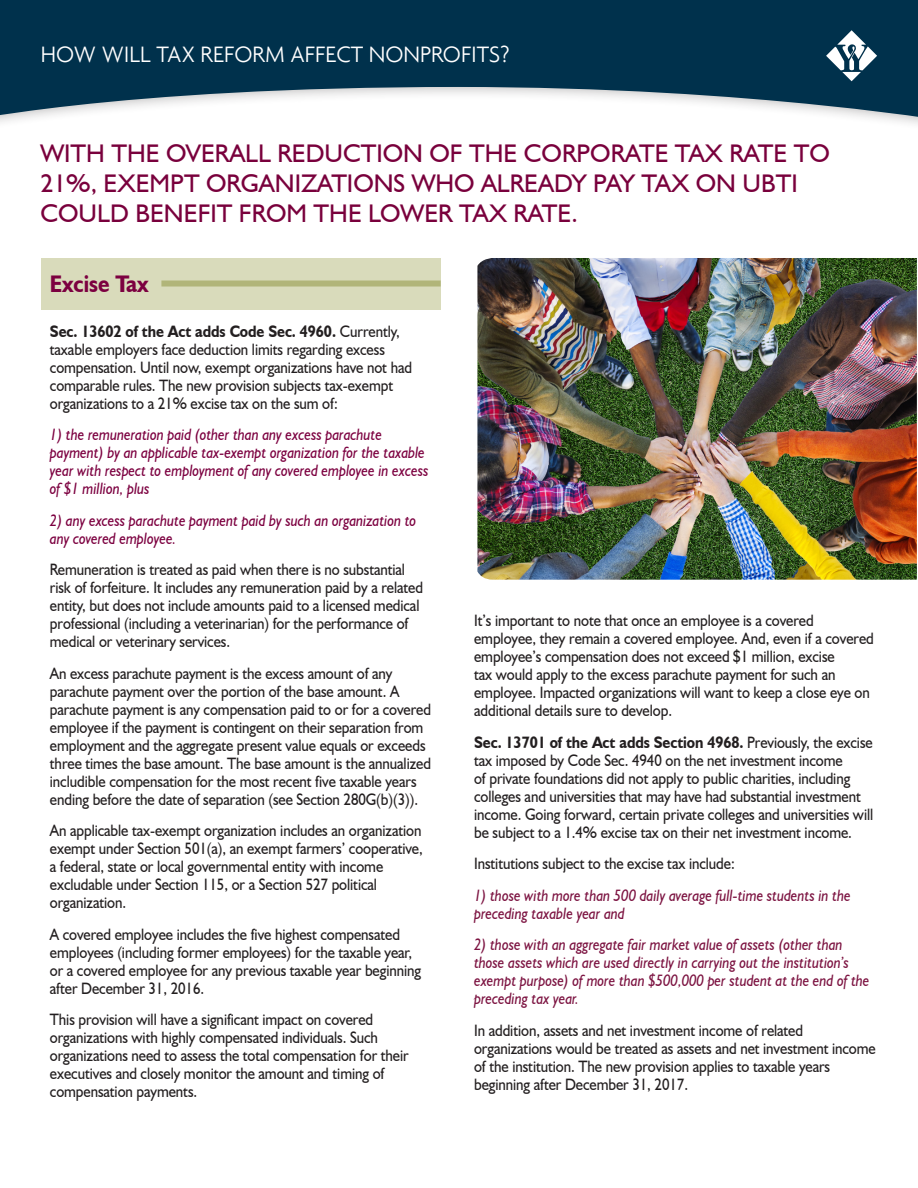
<style>
.page{position:relative;width:918px;height:1188px;background:#fff}
.page>*{position:absolute;margin:0;border:0;box-sizing:border-box;transform-origin:0 0}
.t1{font:25.5px/30px "Humanist 521 BT";color:#79003c}
.t2{font:300 24px "Agenda";color:#fff}
.t3{font:700 24px "Humanist 521 BT";color:#7c0040;scale:.9 1}
.t4{font:16.5px/18px "Humanist 521 BT";letter-spacing:-.005em;color:#231f20;scale:.9 1}
.t5{font:italic 16.5px/18px "Humanist 521 BT";letter-spacing:-.005em;color:#7c1341;scale:.9 1}
.t6{font:italic 16.5px/18px "Humanist 521 BT";letter-spacing:-.005em;color:#7c0040;scale:.9 1}
.s1{font-weight:700}
</style>
<div class="page">
<svg style="left:0;top:0;width:918px;height:124px;fill:#00314c"></svg>
<div style="left:41px;top:258px;width:400px;height:51px;background:#d9dbbb"></div>
<div style="left:161px;top:281px;width:280px;height:6px;background:#b1b579"></div>
<svg style="left:826px;top:30px;width:51px;height:51px"></svg>
<img style="left:477px;top:258px;width:440px;height:322px">
<p class="t2" style="left:41px;top:41px;width:470px">HOW WILL TAX REFORM AFFECT NONPROFITS?</p>
<p class="t1" style="left:40px;top:138px;width:791px">WITH THE OVERALL REDUCTION OF THE CORPORATE TAX RATE TO<br>21%, EXEMPT ORGANIZATIONS WHO ALREADY PAY TAX ON UBTI<br>COULD BENEFIT FROM THE LOWER TAX RATE.</p>
<p class="t3" style="left:50px;top:269px;width:111px">Excise Tax</p>
<p class="t4" style="left:50px;top:322px;width:404px"><span class="s1">Sec. 13602 of the Act adds Code Sec. 4960.</span> Currently, taxable employers face deduction limits regarding excess compensation. Until now, exempt organizations have not had comparable rules. The new provision subjects tax-exempt organizations to a 21% excise tax on the sum of:</p>
<p class="t6" style="left:50px;top:426px;width:422px">1) the remuneration paid (other than any excess parachute payment) by an applicable tax-exempt organization for the taxable year with respect to employment of any covered employee in excess of $1 million, plus</p>
<p class="t6" style="left:50px;top:511px;width:409px">2) any excess parachute payment paid by such an organization to any covered employee.</p>
<p class="t4" style="left:50px;top:561px;width:416px">Remuneration is treated as paid when there is no substantial risk of forfeiture. It includes any remuneration paid by a related entity, but does not include amounts paid to a licensed medical professional (including a veterinarian) for the performance of medical or veterinary services.</p>
<p class="t4" style="left:50px;top:664px;width:425px">An excess parachute payment is the excess amount of any parachute payment over the portion of the base amount. A parachute payment is any compensation paid to or for a covered employee if the payment is contingent on their separation from employment and the aggregate present value equals or exceeds three times the base amount. The base amount is the annualized includible compensation for the most recent five taxable years ending before the date of separation (see Section 280G(b)(3)).</p>
<p class="t4" style="left:50px;top:822px;width:416px">An applicable tax-exempt organization includes an organization exempt under Section 501(a), an exempt farmers’ cooperative, a federal, state or local governmental entity with income excludable under Section 115, or a Section 527 political organization.</p>
<p class="t4" style="left:50px;top:925px;width:414px">A covered employee includes the five highest compensated employees (including former employees) for the taxable year, or a covered employee for any previous taxable year beginning after December 31, 2016.</p>
<p class="t4" style="left:50px;top:1011px;width:400px">This provision will have a significant impact on covered organizations with highly compensated individuals. Such organizations need to assess the total compensation for their executives and closely monitor the amount and timing of compensation payments.</p>
<p class="t4" style="left:474px;top:611px;width:446px">It’s important to note that once an employee is a covered employee, they remain a covered employee. And, even if a covered employee’s compensation does not exceed $1 million, excise<br>tax would apply to the excess parachute payment for such an employee. Impacted organizations will want to keep a close eye on additional details sure to develop.</p>
<p class="t4" style="left:474px;top:733px;width:445px"><span class="s1">Sec. 13701 of the Act adds Section 4968.</span> Previously, the excise tax imposed by Code Sec. 4940 on the net investment income<br>of private foundations did not apply to public charities, including colleges and universities that may have had substantial investment income. Going forward, certain private colleges and universities will be subject to a 1.4% excise tax on their net investment income.</p>
<p class="t4" style="left:474px;top:854px;width:291px">Institutions subject to the excise tax include:</p>
<p class="t5" style="left:474px;top:886px;width:420px">1) those with more than 500 daily average full-time students in the preceding taxable year and</p>
<p class="t5" style="left:474px;top:935px;width:441px">2) those with an aggregate fair market value of assets (other than those assets which are used directly in carrying out the institution’s exempt purpose) of more than $500,000 per student at the end of the preceding tax year.</p>
<p class="t4" style="left:474px;top:1021px;width:448px">In addition, assets and net investment income of related organizations would be treated as assets and net investment income of the institution. The new provision applies to taxable years beginning after December 31, 2017.</p>
</div>
